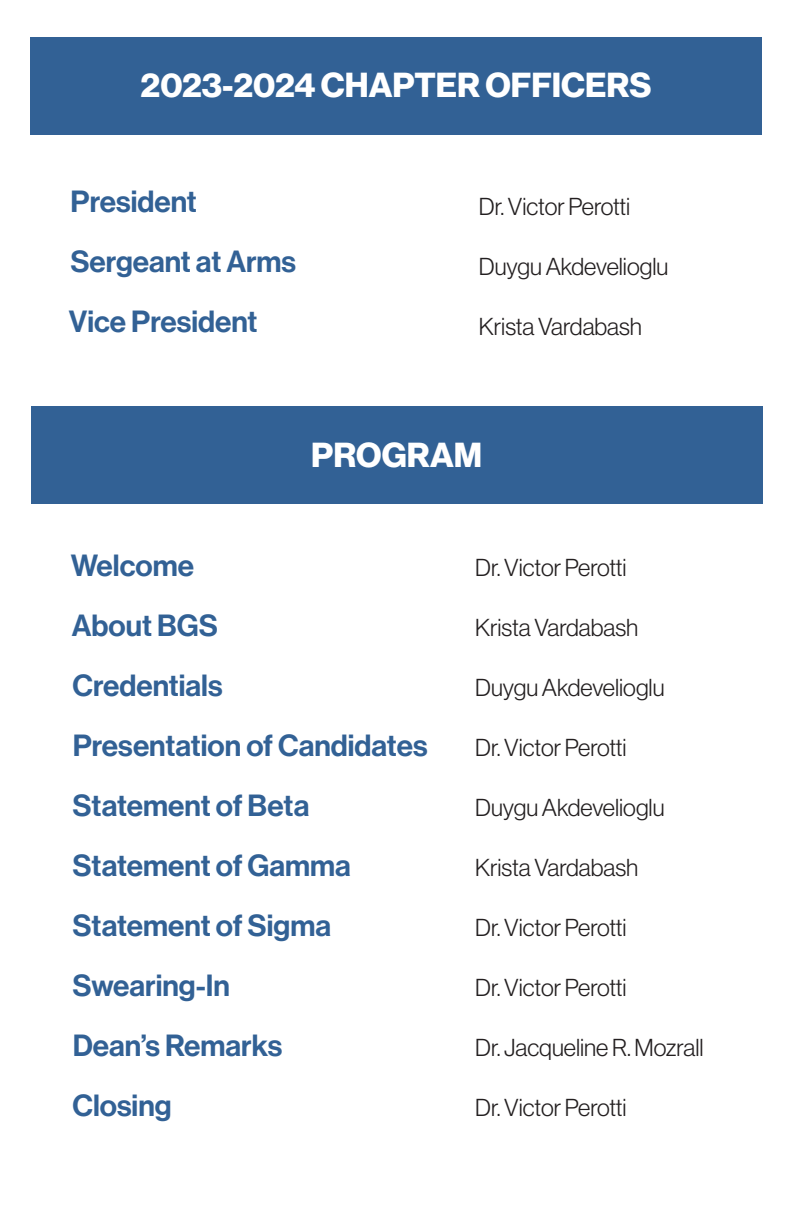
<style>
.page{position:relative;width:792px;height:1224px;background:#fff}
.page>*{position:absolute;margin:0;border:0;box-sizing:border-box;transform-origin:0 0}
.t1{font:34px "N Haas Grotesk DS Std 75 Bd";color:#fff}
.t2{font:30px/60px "N Haas Grotesk DS Std 65 Md";color:#326195}
.t3{font:24px "N Haas Grotesk DS Std 45 Lt";color:#231f20}
</style>
<div class="page">
<div style="left:30px;top:37px;width:732px;height:98px;background:#326195"></div>
<div style="left:31px;top:406px;width:731px;height:98px;background:#326195"></div>
<h1 class="t1" style="left:140px;top:65px;width:513px">2023-2024 CHAPTER OFFICERS</h1>
<p class="t2" style="left:69px;top:172px;width:229px">President<br>Sergeant at Arms<br>Vice President</p>
<p class="t3" style="left:479px;top:193px;width:153px">Dr. Victor Perotti</p>
<p class="t3" style="left:479px;top:253px;width:191px">Duygu Akdevelioglu</p>
<p class="t3" style="left:479px;top:313px;width:165px">Krista Vardabash</p>
<h1 class="t1" style="left:311px;top:435px;width:172px">PROGRAM</h1>
<p class="t2" style="left:71px;top:536px;width:358px">Welcome<br>About BGS<br>Credentials<br>Presentation of Candidates<br>Statement of Beta<br>Statement of Gamma<br>Statement of Sigma<br>Swearing-In<br>Dean’s Remarks<br>Closing</p>
<p class="t3" style="left:475px;top:554px;width:153px">Dr. Victor Perotti</p>
<p class="t3" style="left:475px;top:614px;width:165px">Krista Vardabash</p>
<p class="t3" style="left:475px;top:674px;width:191px">Duygu Akdevelioglu</p>
<p class="t3" style="left:475px;top:734px;width:153px">Dr. Victor Perotti</p>
<p class="t3" style="left:475px;top:794px;width:191px">Duygu Akdevelioglu</p>
<p class="t3" style="left:475px;top:854px;width:165px">Krista Vardabash</p>
<p class="t3" style="left:475px;top:914px;width:153px">Dr. Victor Perotti</p>
<p class="t3" style="left:475px;top:974px;width:153px">Dr. Victor Perotti</p>
<p class="t3" style="left:475px;top:1034px;width:230px">Dr. Jacqueline R. Mozrall</p>
<p class="t3" style="left:475px;top:1094px;width:153px">Dr. Victor Perotti</p>
</div>
